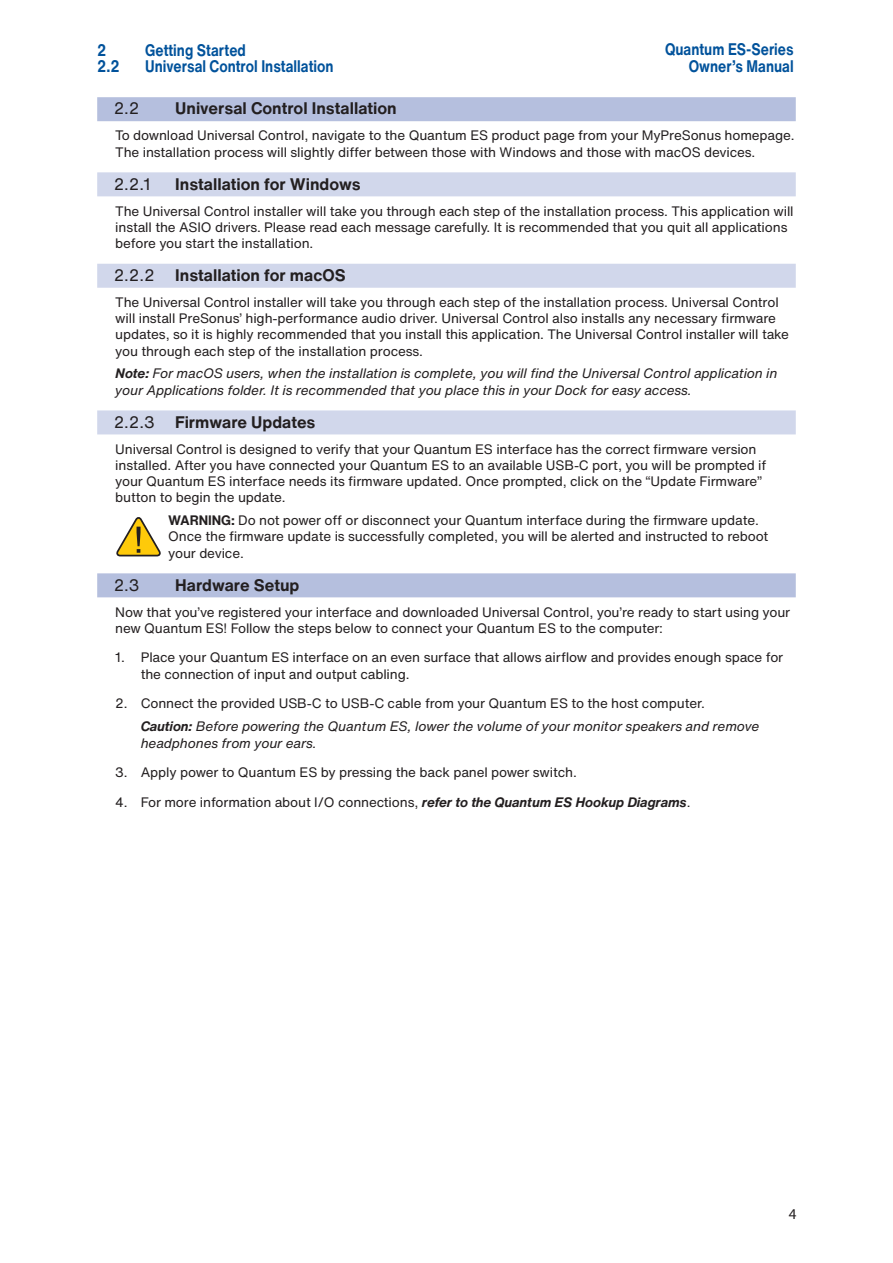
<style>
.page{position:relative;width:893px;height:1263px;background:#fff}
.page>*{position:absolute;margin:0;border:0;box-sizing:border-box;transform-origin:0 0}
.t1{font:700 16.5px "Helvetica Now Text";color:#231f20}
.t2{font:700 16.5px/16.5px "Helvetica Now Text";color:#01529b;text-align:right;scale:.85 1}
.t3{font:16.5px "Helvetica Now Text";color:#231f20}
.t4{font:15px "Myriad Pro";color:#231f20}
.t5{font:13.5px/16.2px "Helvetica Now Text";letter-spacing:-.01em;color:#231f20}
.t6{font:italic 13.5px/16.2px "Helvetica Now Text";letter-spacing:-.01em;color:#231f20}
.s1{font-weight:400}
.s2{font-weight:700}
.s3{font-weight:700;font-style:italic}
.s4{font-style:italic}
</style>
<div class="page">
<div style="left:97px;top:97px;width:699px;height:24px;background:#b5bfde"></div>
<div style="left:97px;top:172px;width:699px;height:24px;background:#d1d7eb"></div>
<div style="left:97px;top:264px;width:699px;height:24px;background:#d1d7eb"></div>
<div style="left:97px;top:410px;width:699px;height:24px;background:#d1d7eb"></div>
<div style="left:97px;top:573px;width:699px;height:24px;background:#b5bfde"></div>
<svg style="left:116px;top:517px;width:45px;height:40px"></svg>
<p class="t2" style="left:97px;top:41px;width:12px">2</p>
<p class="t2" style="left:145px;top:41px;width:120px">Getting Started</p>
<p class="t2" style="left:97px;top:58px;width:28px">2.2</p>
<p class="t2" style="left:145px;top:58px;width:223px">Universal Control Installation</p>
<p class="t2" style="left:665px;top:41px;width:153px">Quantum ES-Series<br>Owner’s Manual</p>
<p class="t3" style="left:114px;top:96px;width:27px">2.2</p>
<p class="t1" style="left:175px;top:96px;width:223px">Universal Control Installation</p>
<p class="t5" style="left:115px;top:127px;width:681px">To download Universal Control, navigate to the Quantum ES product page from your MyPreSonus homepage.<br>The installation process will slightly differ between those with Windows and those with macOS devices.</p>
<p class="t3" style="left:114px;top:171px;width:39px">2.2.1</p>
<p class="t1" style="left:175px;top:171px;width:187px">Installation for Windows</p>
<p class="t5" style="left:115px;top:202px;width:680px">The Universal Control installer will take you through each step of the installation process. This application will install the ASIO drivers. Please read each message carefully. It is recommended that you quit all applications before you start the installation.</p>
<p class="t1" style="left:114px;top:263px;width:233px"><span class="s1">2.2.2</span> Installation for macOS</p>
<p class="t5" style="left:115px;top:294px;width:675px">The Universal Control installer will take you through each step of the installation process. Universal Control will install PreSonus’ high-performance audio driver. Universal Control also installs any necessary firmware updates, so it is highly recommended that you install this application. The Universal Control installer will take you through each step of the installation process.</p>
<p class="t6" style="left:115px;top:365px;width:664px"><span class="s2">Note:</span> For macOS users, when the installation is complete, you will find the Universal Control application in your Applications folder. It is recommended that you place this in your Dock for easy access.</p>
<p class="t1" style="left:114px;top:409px;width:203px"><span class="s1">2.2.3</span> Firmware Updates</p>
<p class="t5" style="left:115px;top:440px;width:653px">Universal Control is designed to verify that your Quantum ES interface has the correct firmware version installed. After you have connected your Quantum ES to an available USB-C port, you will be prompted if your Quantum ES interface needs its firmware updated. Once prompted, click on the “Update Firmware” button to begin the update.</p>
<p class="t5" style="left:168px;top:512px;width:602px"><span class="s2">WARNING:</span> Do not power off or disconnect your Quantum interface during the firmware update.<br>Once the firmware update is successfully completed, you will be alerted and instructed to reboot your device.</p>
<p class="t3" style="left:114px;top:572px;width:27px">2.3</p>
<p class="t1" style="left:175px;top:572px;width:126px">Hardware Setup</p>
<p class="t5" style="left:115px;top:603px;width:676px">Now that you’ve registered your interface and downloaded Universal Control, you’re ready to start using your new Quantum ES! Follow the steps below to connect your Quantum ES to the computer:</p>
<p class="t5" style="left:141px;top:649px;width:644px;text-indent:-26px">1. Place your Quantum ES interface on an even surface that allows airflow and provides enough space for the connection of input and output cabling.</p>
<p class="t5" style="left:141px;top:692px;width:620px;line-height:23px;text-indent:-26px">2. Connect the provided USB-C to USB-C cable from your Quantum ES to the host computer.<br><span class="s3">Caution:</span> <span class="s4">Before powering the Quantum ES, lower the volume of your monitor speakers and remove</span></p>
<p class="t6" style="left:141px;top:734px;width:177px">headphones from your ears.</p>
<p class="t5" style="left:115px;top:764px;width:463px">3. Apply power to Quantum ES by pressing the back panel power switch.</p>
<p class="t5" style="left:115px;top:794px;width:577px">4. For more information about I/O connections, <span class="s3">refer to the Quantum ES Hookup Diagrams</span>.</p>
<p class="t4" style="left:789px;top:1206px;width:9px">4</p>
</div>
